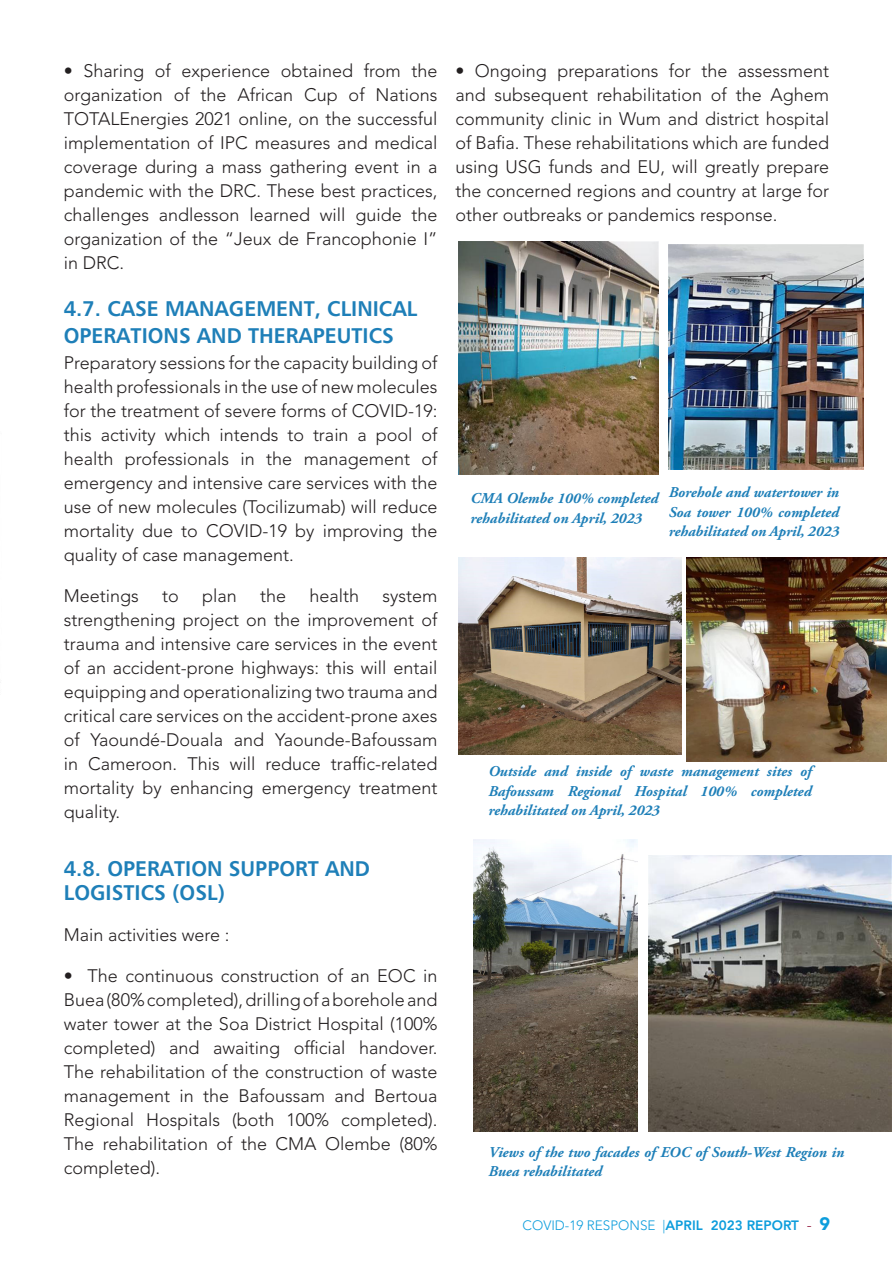
<style>
.page{position:relative;width:893px;height:1263px;background:#fff}
.page>*{position:absolute;margin:0;border:0;box-sizing:border-box;transform-origin:0 0}
.t1{font:21px/27px "Humanist 777 BT Bold B";color:#1e7fb8}
.t2{font:300 18px/24px "Avenir LT Std";color:#231f20;text-align:justify}
.t3{font:italic 700 15px/19.5px "Adobe Garamond Pro";color:#1e7fb8}
.t4{font:300 13.5px "Avenir LT Std";color:#0c9ddc}
.s1{font-weight:800}
.s2{font-size:15px;color:#901539}
.s3{font-weight:900;font-size:18px}
</style>
<div class="page">
<img style="left:459px;top:241px;width:199px;height:233px">
<img style="left:669px;top:244px;width:195px;height:225px">
<img style="left:459px;top:558px;width:222px;height:197px">
<img style="left:686px;top:558px;width:200px;height:203px">
<img style="left:473px;top:839px;width:164px;height:292px">
<img style="left:649px;top:855px;width:242px;height:276px">
<p class="t2" style="left:64px;top:59px;width:375px">• Sharing of experience obtained from the organization of the African Cup of Nations TOTALEnergies 2021 online, on the successful implementation of IPC measures and medical coverage during a mass gathering event in a pandemic with the DRC. These best practices, challenges andlesson learned will guide the organization of the “Jeux de Francophonie I” in DRC.</p>
<p class="t1" style="left:64px;top:295px;width:355px">4.7. CASE MANAGEMENT, CLINICAL<br>OPERATIONS AND THERAPEUTICS</p>
<p class="t2" style="left:64px;top:351px;width:375px">Preparatory sessions for the capacity building of health professionals in the use of new molecules for the treatment of severe forms of COVID-19: this activity which intends to train a pool of health professionals in the management of emergency and intensive care services with the use of new molecules (Tocilizumab) will reduce mortality due to COVID-19 by improving the quality of case management.</p>
<p class="t2" style="left:64px;top:584px;width:77px">Meetings</p>
<p class="t2" style="left:162px;top:584px;width:18px">to</p>
<p class="t2" style="left:202px;top:584px;width:36px">plan</p>
<p class="t2" style="left:260px;top:584px;width:28px">the</p>
<p class="t2" style="left:309px;top:584px;width:51px">health</p>
<p class="t2" style="left:64px;top:584px;width:375px;text-indent:319px">system strengthening project on the improvement of trauma and intensive care services in the event of an accident-prone highways: this will entail equipping and operationalizing two trauma and critical care services on the accident-prone axes of Yaoundé-Douala and Yaounde-Bafoussam in Cameroon. This will reduce traffic-related mortality by enhancing emergency treatment quality.</p>
<p class="t1" style="left:64px;top:856px;width:308px;line-height:24px">4.8. OPERATION SUPPORT AND<br>LOGISTICS (OSL)</p>
<p class="t2" style="left:64px;top:923px;width:167px">Main activities were :</p>
<p class="t2" style="left:64px;top:964px;width:375px">• The continuous construction of an EOC in Buea (80% completed), drilling of a borehole and water tower at the Soa District Hospital (100% completed) and awaiting official handover.<br>The rehabilitation of the construction of waste management in the Bafoussam and Bertoua Regional Hospitals (both 100% completed).<br>The rehabilitation of the CMA Olembe (80% completed).</p>
<p class="t2" style="left:455px;top:59px;width:375px">• Ongoing preparations for the assessment and subsequent rehabilitation of the Aghem community clinic in Wum and district hospital of Bafia. These rehabilitations which are funded using USG funds and EU, will greatly prepare the concerned regions and country at large for other outbreaks or pandemics response.</p>
<p class="t3" style="left:471px;top:489px;width:189px">CMA Olembe 100% completed rehabilitated on April, 2023</p>
<p class="t3" style="left:669px;top:483px;width:172px;text-align:justify">Borehole and watertower in Soa tower 100% completed rehabilitated on April, 2023</p>
<p class="t3" style="left:488px;top:762px;width:325px;text-align:justify">Outside and inside of waste management sites of Bafoussam Regional Hospital 100% completed rehabilitated on April, 2023</p>
<p class="t3" style="left:488px;top:1143px;width:358px">Views of the two facades of EOC of South-West Region in<br>Buea rehabilitated</p>
<p class="t4" style="left:523px;top:1217px;width:309px">COVID-19 RESPONSE |<span class="s1">APRIL 2023 REPORT</span> <span class="s2">-</span> <span class="s3">9</span></p>
</div>
